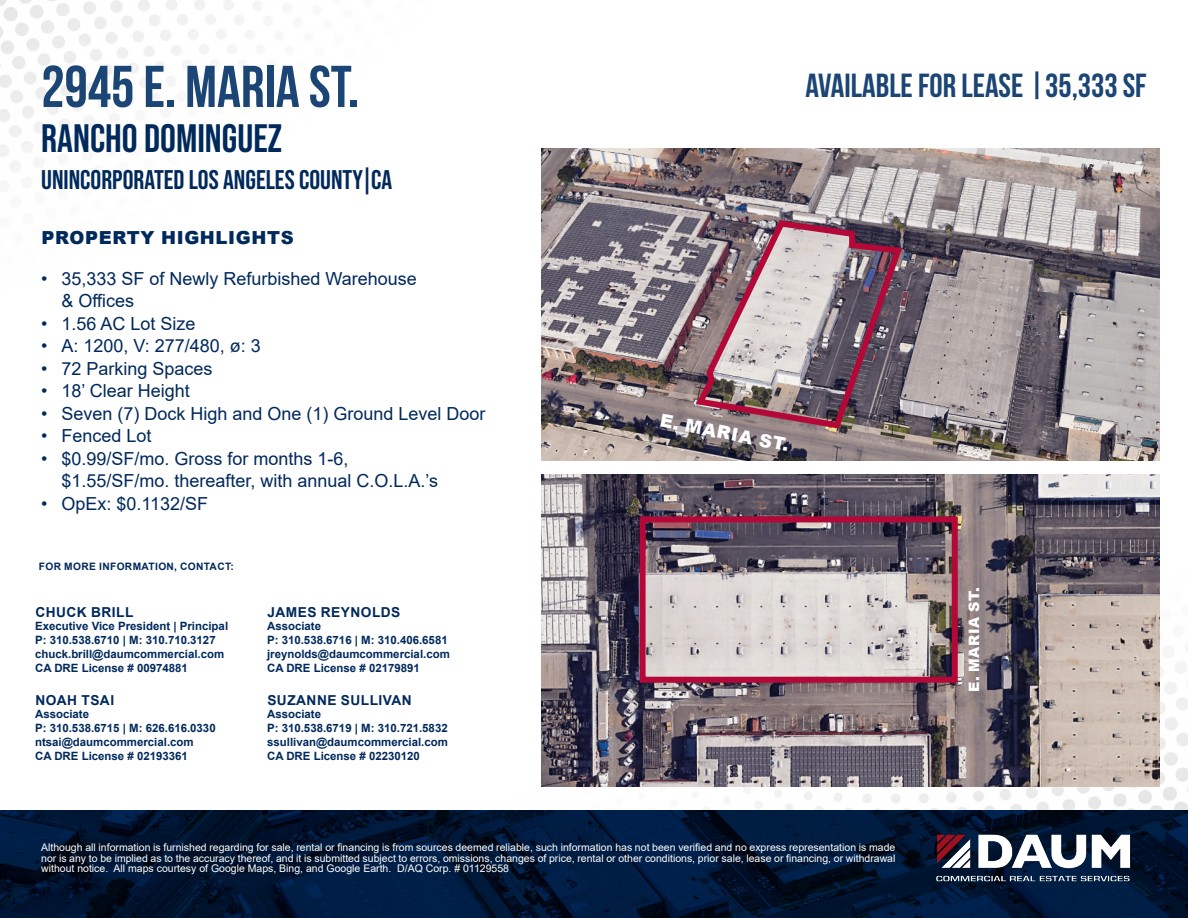
<style>
.page{position:relative;width:1188px;height:918px;background:#fff}
.page>*{position:absolute;margin:0;border:0;box-sizing:border-box;transform-origin:0 0}
.t1{font:700 58.8px "Bebas Neue";color:#1a4574}
.t2{font:700 39.6px "Bebas Neue Pro";color:#00295c}
.t3{font:700 33.45px "Bebas Neue";color:#1a4574}
.t4{font:700 27px "Bebas Neue Pro";color:#00295c}
.t5{font:18px/22.5px "Arial";color:#00295c}
.t6{font:900 18px "Arial";letter-spacing:.035em;color:#00295c}
.t7{font:900 18px "Arial";color:#fff}
.t8{font:900 14.4px "Arial";letter-spacing:.035em;color:#fff}
.t9{font:700 13.8px "Arial";letter-spacing:.035em;color:#00295c}
.t10{font:700 11.4px/13.8px "Arial";color:#00295c}
.t11{font:10.5px/10.5px "Arial";color:#fff;text-align:justify}
.t12{font:700 10.2px "Arial";letter-spacing:.035em;color:#00295c}
</style>
<div class="page">
<img style="left:541px;top:662px;width:647px;height:148px">
<img style="left:0;top:0;width:644px;height:169px">
<img style="left:0;top:810px;width:1188px;height:108px">
<img style="left:935px;top:829px;width:199px;height:58px">
<img style="left:541px;top:474px;width:619px;height:312px">
<img style="left:541px;top:149px;width:619px;height:312px">
<img style="left:692px;top:217px;width:214px;height:215px">
<div style="left:640px;top:516px;width:318px;height:167px;border:6px solid #b30838"></div>
<h1 class="t1" style="left:41px;top:54px;width:319px">2945 E. MARIA ST.</h1>
<h3 class="t3" style="left:806px;top:68px;width:343px">AVAILABLE FOR LEASE |35,333 SF</h3>
<h2 class="t2" style="left:41px;top:115px;width:242px">RANCHO DOMINGUEZ</h2>
<h3 class="t4" style="left:41px;top:164px;width:353px">UNINCORPORATED LOS ANGELES COUNTY|CA</h3>
<h3 class="t6" style="left:42px;top:225px;width:254px">PROPERTY HIGHLIGHTS</h3>
<h3 class="t5" style="left:61px;top:267px;width:357px;text-indent:-20px">• 35,333 SF of Newly Refurbished Warehouse &amp; Offices</h3>
<h3 class="t5" style="left:41px;top:312px;width:156px">• 1.56 AC Lot Size</h3>
<h3 class="t5" style="left:41px;top:335px;width:221px">• A: 1200, V: 277/480, ø: 3</h3>
<h3 class="t5" style="left:41px;top:357px;width:173px">• 72 Parking Spaces</h3>
<h3 class="t5" style="left:41px;top:380px;width:150px">• 18’ Clear Height</h3>
<h3 class="t5" style="left:41px;top:402px;width:446px">• Seven (7) Dock High and One (1) Ground Level Door</h3>
<h3 class="t5" style="left:41px;top:425px;width:112px">• Fenced Lot</h3>
<h3 class="t5" style="left:61px;top:447px;width:378px;text-indent:-20px">• $0.99/SF/mo. Gross for months 1-6, $1.55/SF/mo. thereafter, with annual C.O.L.A.’s</h3>
<h3 class="t5" style="left:41px;top:492px;width:168px">• OpEx: $0.1132/SF</h3>
<p class="t12" style="left:39px;top:559px;width:197px">FOR MORE INFORMATION, CONTACT:</p>
<h3 class="t9" style="left:35px;top:602px;width:100px">CHUCK BRILL</h3>
<p class="t10" style="left:35px;top:620px;width:195px">Executive Vice President | Principal P: 310.538.6710 | M: 310.710.3127 chuck.brill@daumcommercial.com CA DRE License # 00974881</p>
<h3 class="t9" style="left:35px;top:690px;width:80px">NOAH TSAI</h3>
<p class="t10" style="left:35px;top:708px;width:182px">Associate<br>P: 310.538.6715 | M: 626.616.0330 ntsai@daumcommercial.com<br>CA DRE License # 02193361</p>
<h3 class="t9" style="left:267px;top:602px;width:135px">JAMES REYNOLDS</h3>
<p class="t10" style="left:267px;top:620px;width:184px">Associate<br>P: 310.538.6716 | M: 310.406.6581 jreynolds@daumcommercial.com<br>CA DRE License # 02179891</p>
<h3 class="t9" style="left:267px;top:690px;width:146px">SUZANNE SULLIVAN</h3>
<p class="t10" style="left:267px;top:708px;width:182px">Associate<br>P: 310.538.6719 | M: 310.721.5832 ssullivan@daumcommercial.com<br>CA DRE License # 02230120</p>
<h3 class="t7" style="left:663px;top:407px;width:132px;rotate:11deg">E. MARIA ST.</h3>
<p class="t11" style="left:41px;top:842px;width:856px">Although all information is furnished regarding for sale, rental or financing is from sources deemed reliable, such information has not been verified and no express representation is made nor is any to be implied as to the accuracy thereof, and it is submitted subject to errors, omissions, changes of price, rental or other conditions, prior sale, lease or financing, or withdrawal without notice. All maps courtesy of Google Maps, Bing, and Google Earth. D/AQ Corp. # 01129558</p>
<h3 class="t8" style="left:964px;top:692px;width:106px;rotate:-90deg">E. MARIA ST.</h3>
</div>
